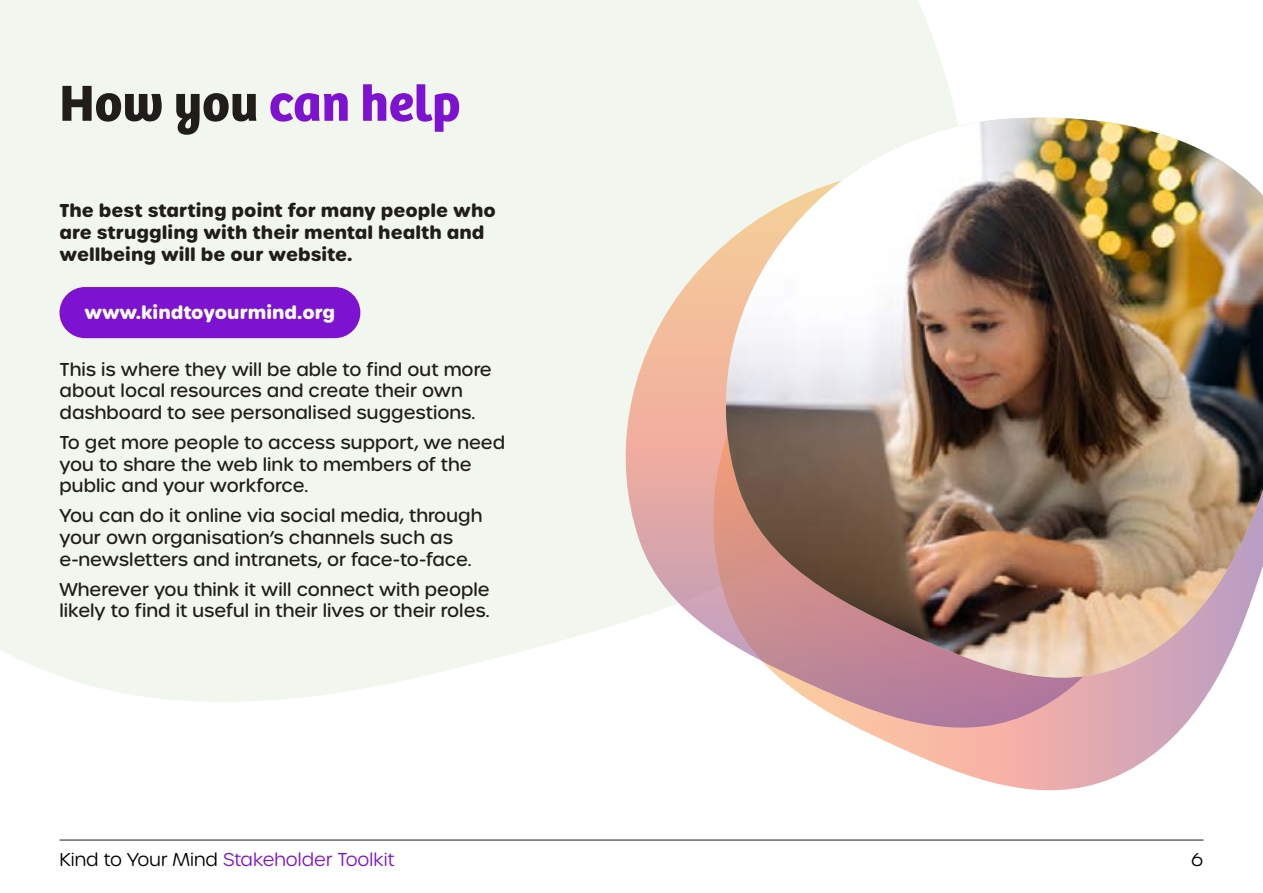
<style>
.page{position:relative;width:1263px;height:893px;background:#fff}
.page>*{position:absolute;margin:0;border:0;box-sizing:border-box;transform-origin:0 0}
.t1{font:700 52.5px "Bree";color:#7d12d1}
.t2{font:500 18px/21.6px "Urbane Rounded";color:#201d1a}
.t3{font:700 18px/21.6px "Urbane Rounded";color:#201d1a}
.t4{font:300 18px "Urbane Rounded";color:#7d12d1}
.t5{font:700 18px "Urbane Rounded";color:#fff}
.t6{font:300 18px "Urbane Rounded";color:#000}
.s1{color:#201d1a}
.s2{color:#000}
</style>
<div class="page">
<div style="left:0;top:0;width:955px;height:702px;background:#f1f7ee"></div>
<svg style="left:860px;top:729px;width:321px;height:62px"></svg>
<svg style="left:612px;top:163px;width:595px;height:566px"></svg>
<svg style="left:711px;top:113px;width:507px;height:582px"></svg>
<img style="left:724px;top:118px;width:539px;height:559px">
<div style="left:59px;top:287px;width:301px;height:51px;background:#7d12d1;border-radius:26px"></div>
<hr style="left:59px;top:840px;width:1144px;height:1px;background:#201d1a">
<h1 class="t1" style="left:59px;top:61px;width:403px"><span class="s1">How you</span> can help</h1>
<p class="t3" style="left:59px;top:200px;width:438px">The best starting point for many people who are struggling with their mental health and wellbeing will be our website.</p>
<p class="t5" style="left:85px;top:300px;width:252px">www.kindtoyourmind.org</p>
<p class="t2" style="left:59px;top:358px;width:434px">This is where they will be able to find out more about local resources and create their own dashboard to see personalised suggestions.</p>
<p class="t2" style="left:59px;top:432px;width:447px">To get more people to access support, we need you to share the web link to members of the public and your workforce.</p>
<p class="t2" style="left:59px;top:505px;width:424px">You can do it online via social media, through your own organisation’s channels such as e-newsletters and intranets, or face-to-face.</p>
<p class="t2" style="left:59px;top:578px;width:432px">Wherever you think it will connect with people likely to find it useful in their lives or their roles.</p>
<p class="t4" style="left:59px;top:848px;width:337px"><span class="s2">Kind to Your Mind</span> Stakeholder Toolkit</p>
<p class="t6" style="left:1191px;top:848px;width:14px">6</p>
</div>
